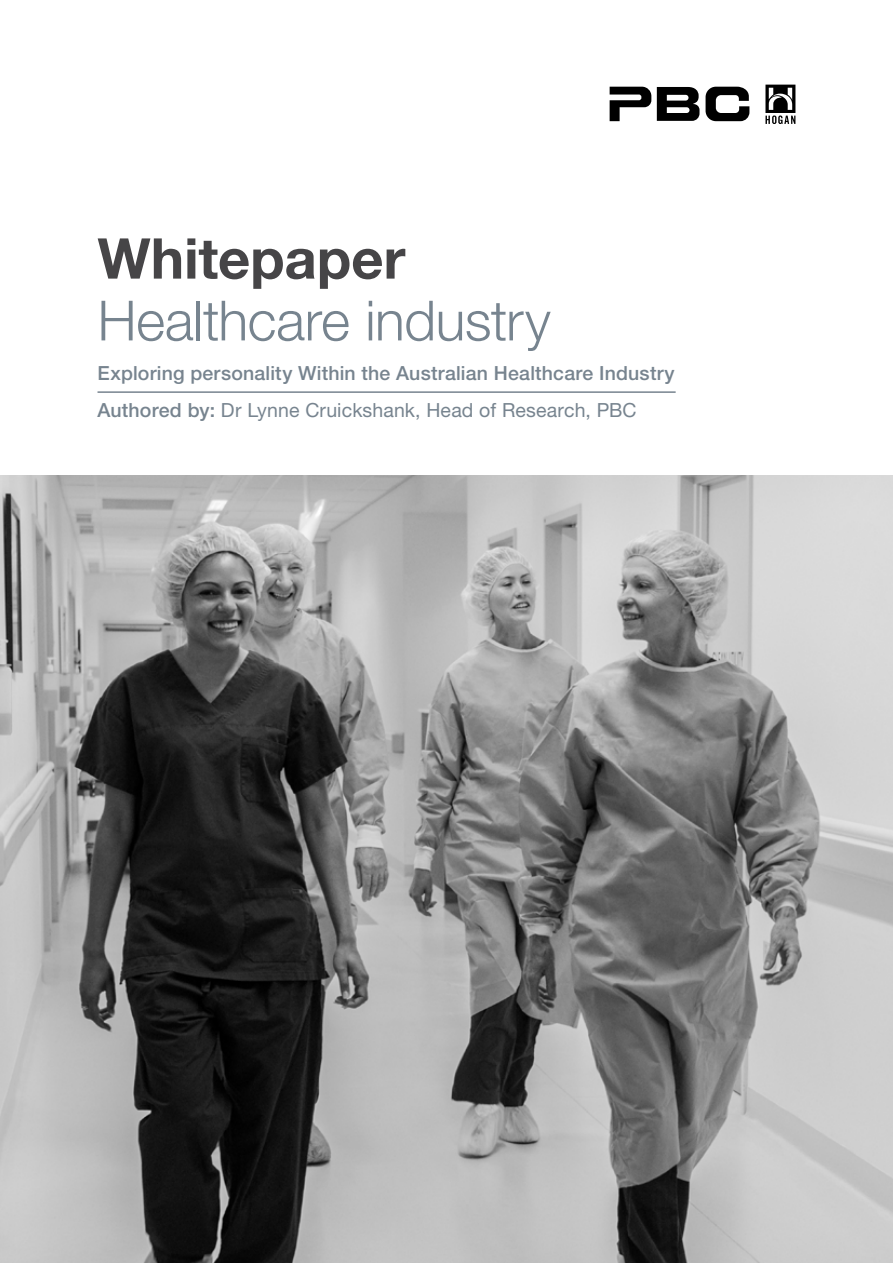
<style>
.page{position:relative;width:893px;height:1263px;background:#fff}
.page>*{position:absolute;margin:0;border:0;box-sizing:border-box;transform-origin:0 0}
.t1{font:700 56.25px "Helvetica Neue LT Std";color:#464547}
.t2{font:300 55.5px "Helvetica Neue LT Std";letter-spacing:-.01em;color:#77848f}
.t3{font:500 19.5px/37.3px "Helvetica Neue LT Std";letter-spacing:.01em;color:#77848f}
.s1{font-weight:400}
</style>
<div class="page">
<svg style="left:610px;top:85px;width:185px;height:39px"></svg>
<img style="left:0;top:475px;width:893px;height:788px">
<hr style="left:98px;top:391px;width:578px;height:2px;background:#77848f">
<h1 class="t1" style="left:98px;top:224px;width:309px">Whitepaper</h1>
<h2 class="t2" style="left:98px;top:287px;width:455px">Healthcare industry</h2>
<p class="t3" style="left:98px;top:354px;width:579px">Exploring personality Within the Australian Healthcare Industry<br>Authored by: <span class="s1">Dr Lynne Cruickshank, Head of Research, PBC</span></p>
</div>
